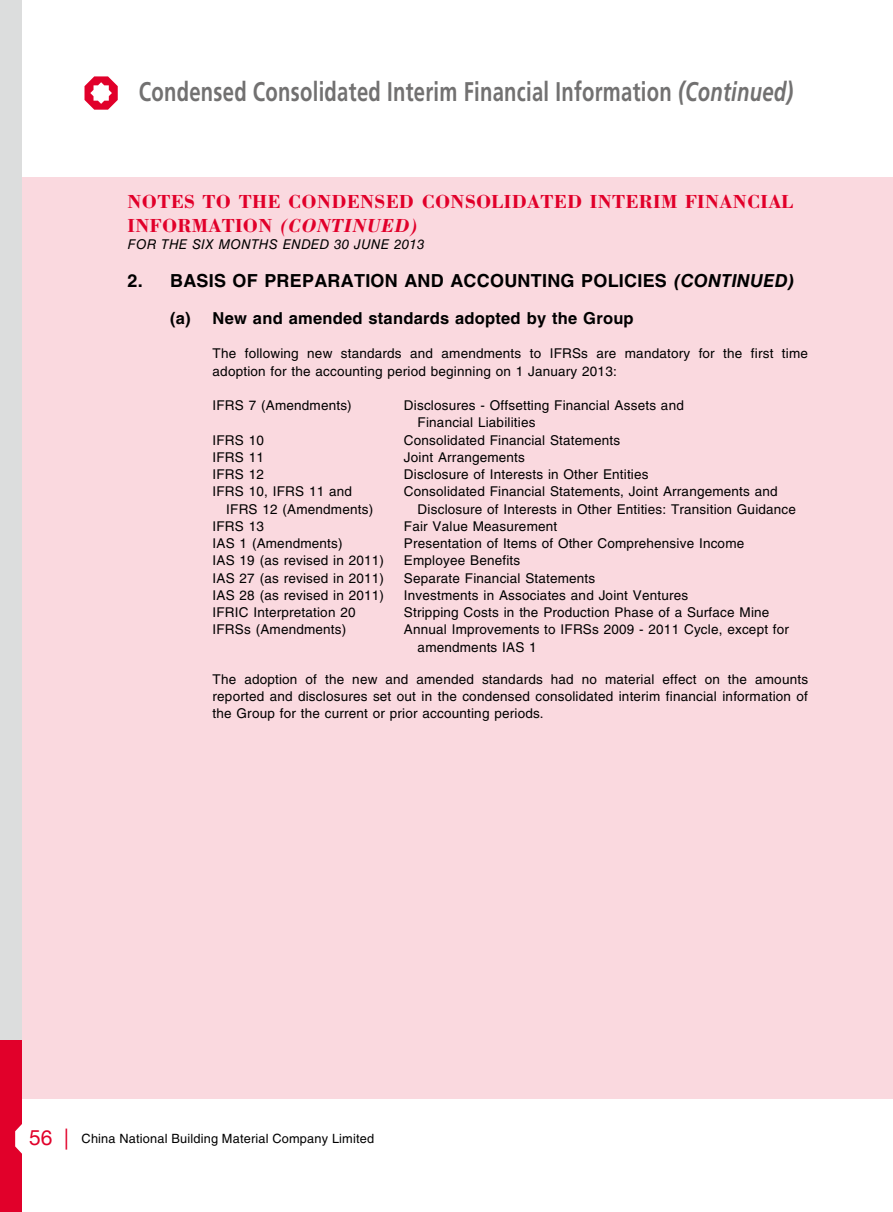
<style>
.page{position:relative;width:893px;height:1212px;background:#fff}
.page>*{position:absolute;margin:0;border:0;box-sizing:border-box;transform-origin:0 0}
.t1{font:700 27px "Frutiger LT Std";letter-spacing:.015em;color:#727171;scale:.75 1}
.t2{font:21px "Helvetica Neue";color:#e1002a}
._03_Subhead_1{font:700 19.5px/24px "Bodoni Std";letter-spacing:.015em;color:#e1002a}
._04_Subhead_2{font:700 18px "Helvetica LT Std";letter-spacing:.015em;color:#000}
._05_Subhead_3{font:700 16.5px "Helvetica LT Std";letter-spacing:.015em;color:#000}
._01_Body_Text{font:13.5px/17.2px "Helvetica LT Std";letter-spacing:.015em;color:#000}
._01_Body_Text-2{font:italic 13.5px "Helvetica LT Std";letter-spacing:.015em;color:#000}
.t3{font:12.75px "Helvetica LT Std";letter-spacing:.015em;color:#000}
.s1{font-style:italic}
</style>
<div class="page">
<div style="left:21px;top:177px;width:872px;height:921px;background:#fad9df"></div>
<div style="left:0;top:0;width:21px;height:1063px;background:#dcdddd"></div>
<div style="left:0;top:1040px;width:21px;height:172px;background:#e1002a"></div>
<svg style="left:85px;top:76px;width:33px;height:34px"></svg>
<svg style="left:15px;top:1120px;width:7px;height:37px"></svg>
<p class="t1" style="left:139px;top:76px;width:874px">Condensed Consolidated Interim Financial Information <span class="s1">(Continued)</span></p>
<p class="_03_Subhead_1" style="left:128px;top:189px;width:667px">NOTES TO THE CONDENSED CONSOLIDATED INTERIM FINANCIAL<br>INFORMATION <span class="s1">(CONTINUED)</span></p>
<p class="_01_Body_Text-2" style="left:128px;top:236px;width:299px">FOR THE SIX MONTHS ENDED 30 JUNE 2013</p>
<p class="_04_Subhead_2" style="left:128px;top:270px;width:669px">2. BASIS OF PREPARATION AND ACCOUNTING POLICIES <span class="s1">(CONTINUED)</span></p>
<p class="_05_Subhead_3" style="left:170px;top:308px;width:465px">(a) New and amended standards adopted by the Group</p>
<p class="_01_Body_Text" style="left:213px;top:345px;width:597px">The following new standards and amendments to IFRSs are mandatory for the first time adoption for the accounting period beginning on 1 January 2013:</p>
<p class="_01_Body_Text" style="left:213px;top:397px;width:141px">IFRS 7 (Amendments)</p>
<p class="_01_Body_Text" style="left:404px;top:397px;width:281px">Disclosures - Offsetting Financial Assets and</p>
<p class="_01_Body_Text" style="left:418px;top:414px;width:119px">Financial Liabilities</p>
<p class="_01_Body_Text" style="left:213px;top:431px;width:53px">IFRS 10</p>
<p class="_01_Body_Text" style="left:404px;top:431px;width:218px">Consolidated Financial Statements</p>
<p class="_01_Body_Text" style="left:213px;top:448px;width:53px">IFRS 11</p>
<p class="_01_Body_Text" style="left:404px;top:448px;width:123px">Joint Arrangements</p>
<p class="_01_Body_Text" style="left:213px;top:466px;width:53px">IFRS 12</p>
<p class="_01_Body_Text" style="left:404px;top:466px;width:246px">Disclosure of Interests in Other Entities</p>
<p class="_01_Body_Text" style="left:213px;top:483px;width:141px">IFRS 10, IFRS 11 and</p>
<p class="_01_Body_Text" style="left:404px;top:483px;width:375px">Consolidated Financial Statements, Joint Arrangements and</p>
<p class="_01_Body_Text" style="left:226px;top:500px;width:148px">IFRS 12 (Amendments)</p>
<p class="_01_Body_Text" style="left:418px;top:500px;width:380px">Disclosure of Interests in Other Entities: Transition Guidance</p>
<p class="_01_Body_Text" style="left:213px;top:517px;width:53px">IFRS 13</p>
<p class="_01_Body_Text" style="left:404px;top:517px;width:155px">Fair Value Measurement</p>
<p class="_01_Body_Text" style="left:213px;top:535px;width:131px">IAS 1 (Amendments)</p>
<p class="_01_Body_Text" style="left:404px;top:535px;width:342px">Presentation of Items of Other Comprehensive Income</p>
<p class="_01_Body_Text" style="left:213px;top:552px;width:173px">IAS 19 (as revised in 2011)</p>
<p class="_01_Body_Text" style="left:404px;top:552px;width:118px">Employee Benefits</p>
<p class="_01_Body_Text" style="left:213px;top:569px;width:173px">IAS 27 (as revised in 2011)</p>
<p class="_01_Body_Text" style="left:404px;top:569px;width:193px">Separate Financial Statements</p>
<p class="_01_Body_Text" style="left:213px;top:586px;width:173px">IAS 28 (as revised in 2011)</p>
<p class="_01_Body_Text" style="left:404px;top:586px;width:286px">Investments in Associates and Joint Ventures</p>
<p class="_01_Body_Text" style="left:213px;top:604px;width:144px">IFRIC Interpretation 20</p>
<p class="_01_Body_Text" style="left:404px;top:604px;width:367px">Stripping Costs in the Production Phase of a Surface Mine</p>
<p class="_01_Body_Text" style="left:213px;top:621px;width:135px">IFRSs (Amendments)</p>
<p class="_01_Body_Text" style="left:418px;top:621px;width:373px;text-indent:-14px">Annual Improvements to IFRSs 2009 - 2011 Cycle, except for amendments IAS 1</p>
<p class="_01_Body_Text" style="left:213px;top:670px;width:597px;text-align:justify">The adoption of the new and amended standards had no material effect on the amounts reported and disclosures set out in the condensed consolidated interim financial information of the Group for the current or prior accounting periods.</p>
<p class="t2" style="left:29px;top:1125px;width:41px">56 |</p>
<p class="t3" style="left:82px;top:1131px;width:294px">China National Building Material Company Limited</p>
</div>
